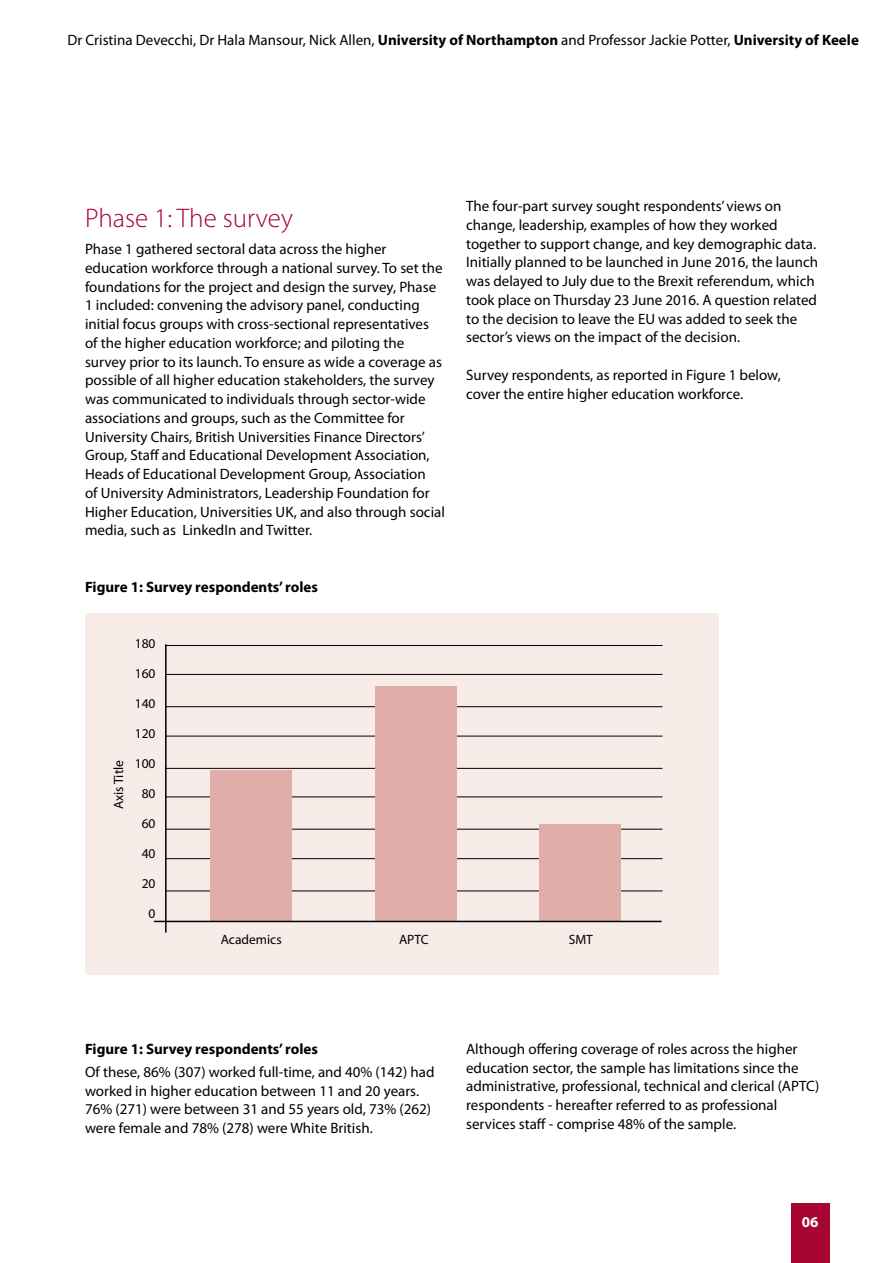
<style>
.page{position:relative;width:893px;height:1263px;background:#fff}
.page>*{position:absolute;margin:0;border:0;box-sizing:border-box;transform-origin:0 0}
.t1{font:300 27px "Myriad Pro";color:#a70532}
.t2{font:15px/18.8px "Myriad Pro";color:#000}
.t3{font:700 15px "Myriad Pro";color:#000}
.t4{font:700 15px "Myriad Pro";color:#fff}
.t5{font:13.5px "Myriad Pro";color:#000}
.s1{font-weight:700}
</style>
<div class="page">
<div style="left:791px;top:1203px;width:39px;height:60px;background:#a70532"></div>
<div style="left:85px;top:613px;width:634px;height:361px;background:#f8ece9"></div>
<hr style="left:165px;top:644px;width:2px;height:288px;background:#000">
<hr style="left:165px;top:890px;width:497px;height:1px;background:#000">
<hr style="left:165px;top:829px;width:497px;height:1px;background:#000">
<hr style="left:165px;top:768px;width:497px;height:1px;background:#000">
<hr style="left:165px;top:706px;width:497px;height:1px;background:#000">
<hr style="left:165px;top:858px;width:497px;height:1px;background:#000">
<hr style="left:165px;top:796px;width:497px;height:1px;background:#000">
<hr style="left:165px;top:736px;width:497px;height:1px;background:#000">
<hr style="left:165px;top:674px;width:497px;height:1px;background:#000">
<hr style="left:165px;top:645px;width:497px;height:1px;background:#000">
<div style="left:210px;top:770px;width:82px;height:151px;background:#e1ada8"></div>
<div style="left:375px;top:686px;width:82px;height:235px;background:#e1ada8"></div>
<div style="left:539px;top:824px;width:82px;height:97px;background:#e1ada8"></div>
<hr style="left:154px;top:921px;width:508px;height:1px;background:#000">
<p class="t2" style="left:67px;top:31px;width:793px">Dr Cristina Devecchi, Dr Hala Mansour, Nick Allen, <span class="s1">University of Northampton</span> and Professor Jackie Potter, <span class="s1">University of Keele</span></p>
<h1 class="t1" style="left:85px;top:203px;width:210px">Phase 1: The survey</h1>
<p class="t2" style="left:85px;top:239px;width:361px">Phase 1 gathered sectoral data across the higher education workforce through a national survey. To set the foundations for the project and design the survey, Phase 1 included: convening the advisory panel, conducting initial focus groups with cross-sectional representatives of the higher education workforce; and piloting the survey prior to its launch. To ensure as wide a coverage as possible of all higher education stakeholders, the survey was communicated to individuals through sector-wide associations and groups, such as the Committee for University Chairs, British Universities Finance Directors’ Group, Staff and Educational Development Association, Heads of Educational Development Group, Association<br>of University Administrators, Leadership Foundation for Higher Education, Universities UK, and also through social media, such as LinkedIn and Twitter.</p>
<p class="t3" style="left:85px;top:577px;width:234px">Figure 1: Survey respondents’ roles</p>
<p class="t5" style="left:110px;top:809px;width:51px;rotate:-90deg">Axis Title</p>
<p class="t5" style="left:135px;top:636px;width:22px">180</p>
<p class="t5" style="left:135px;top:666px;width:22px">160</p>
<p class="t5" style="left:135px;top:696px;width:22px">140</p>
<p class="t5" style="left:135px;top:726px;width:22px">120</p>
<p class="t5" style="left:135px;top:756px;width:22px">100</p>
<p class="t5" style="left:142px;top:786px;width:15px">80</p>
<p class="t5" style="left:142px;top:816px;width:15px">60</p>
<p class="t5" style="left:142px;top:846px;width:15px">40</p>
<p class="t5" style="left:142px;top:876px;width:15px">20</p>
<p class="t5" style="left:149px;top:906px;width:8px">0</p>
<p class="t2" style="left:466px;top:196px;width:354px">The four-part survey sought respondents’ views on change, leadership, examples of how they worked together to support change, and key demographic data.<br>Initially planned to be launched in June 2016, the launch was delayed to July due to the Brexit referendum, which took place on Thursday 23 June 2016. A question related to the decision to leave the EU was added to seek the sector’s views on the impact of the decision.</p>
<p class="t2" style="left:466px;top:365px;width:316px">Survey respondents, as reported in Figure 1 below, cover the entire higher education workforce.</p>
<p class="t5" style="left:221px;top:931px;width:62px">Academics</p>
<p class="t5" style="left:399px;top:931px;width:31px">APTC</p>
<p class="t5" style="left:569px;top:931px;width:26px">SMT</p>
<p class="t3" style="left:85px;top:1039px;width:234px">Figure 1: Survey respondents’ roles</p>
<p class="t2" style="left:85px;top:1062px;width:351px">Of these, 86% (307) worked full-time, and 40% (142) had worked in higher education between 11 and 20 years.<br>76% (271) were between 31 and 55 years old, 73% (262) were female and 78% (278) were White British.</p>
<p class="t2" style="left:466px;top:1039px;width:355px">Although offering coverage of roles across the higher education sector, the sample has limitations since the administrative, professional, technical and clerical (APTC) respondents - hereafter referred to as professional services staff - comprise 48% of the sample.</p>
<p class="t4" style="left:802px;top:1212px;width:18px">06</p>
</div>
